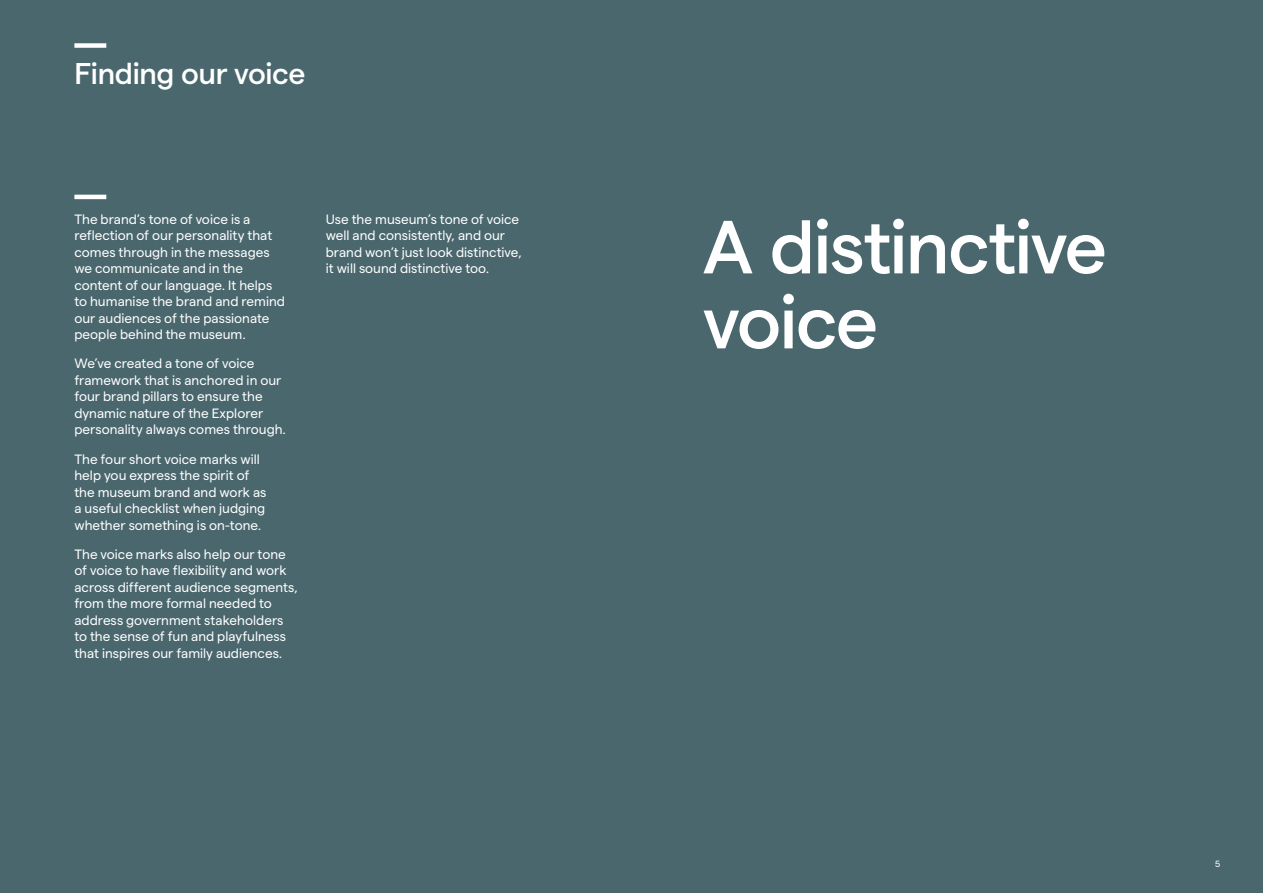
<style>
.page{position:relative;width:1263px;height:893px;background:#4a676e}
.page>*{position:absolute;margin:0;border:0;box-sizing:border-box;transform-origin:0 0}
.Large_Pull_quote{font:500 75px/75px "Matter";letter-spacing:-.02em;color:#fff}
.Heading{font:500 30px "Matter";letter-spacing:-.015em;color:#fff}
.Body{font:13.5px/16.5px "Matter";color:#fff}
.t1{font:9px "Matter";color:#fff}
</style>
<div class="page">
<hr style="left:74px;top:195px;width:32px;height:4px;background:#fff">
<div style="left:74px;top:43px;width:32px;height:5px;background:#fff"></div>
<p class="Heading" style="left:74px;top:51px;width:232px">Finding our voice</p>
<p class="Body" style="left:74px;top:209px;width:212px">The brand’s tone of voice is a reflection of our personality that comes through in the messages we communicate and in the content of our language. It helps to humanise the brand and remind our audiences of the passionate people behind the museum.</p>
<p class="Body" style="left:74px;top:354px;width:213px">We’ve created a tone of voice framework that is anchored in our four brand pillars to ensure the dynamic nature of the Explorer personality always comes through.</p>
<p class="Body" style="left:74px;top:449px;width:194px">The four short voice marks will help you express the spirit of the museum brand and work as a useful checklist when judging whether something is on-tone.</p>
<p class="Body" style="left:74px;top:545px;width:225px">The voice marks also help our tone of voice to have flexibility and work across different audience segments, from the more formal needed to address government stakeholders to the sense of fun and playfulness that inspires our family audiences.</p>
<p class="Body" style="left:326px;top:209px;width:198px">Use the museum’s tone of voice well and consistently, and our brand won’t just look distinctive, it will sound distinctive too.</p>
<p class="Large_Pull_quote" style="left:703px;top:203px;width:406px">A distinctive voice</p>
<p class="t1" style="left:1215px;top:857px;width:7px">5</p>
</div>
